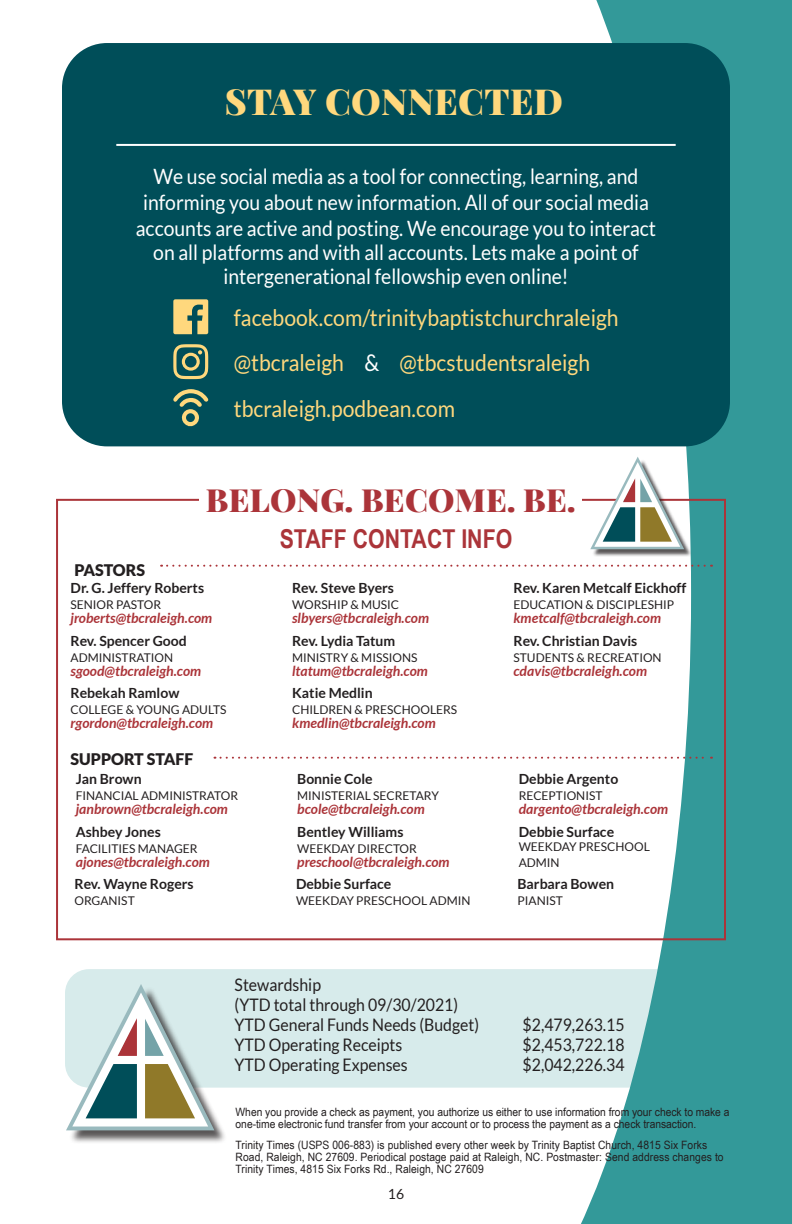
<style>
.page{position:relative;width:792px;height:1224px;background:#fff}
.page>*{position:absolute;margin:0;border:0;box-sizing:border-box;transform-origin:0 0}
.t1{font:900 36px "Playfair Display";letter-spacing:.01em;color:#ffd87d}
.t2{font:900 32px "Playfair Display";letter-spacing:.01em;color:#ab3439}
.t3{font:700 26px "Arial Narrow";color:#ab3439}
.Group_Fitness_Title{font:23px "Lato";color:#ffd87d;scale:.92 1}
.Group_Fitness_Title-2{font:21.2px/26.4px "Lato";color:#fff;text-align:center;scale:.92 1}
.Lato_Column_Txt{font:17.2px/20px "Lato";color:#231f20;scale:.92 1}
.t4{font:900 16px "Lato";color:#231f20}
.t5{font:italic 700 14px "Lato";color:#ab3439}
.t6{font:700 14px "Lato";color:#231f20}
.t7{font:14px "Lato";color:#231f20}
.t8{font:12px "Lato";color:#231f20}
.t9{font:11.4px/12px "Arial Narrow";letter-spacing:.005em;color:#231f20;scale:1.1 1}
.s1{color:#fff}
</style>
<div class="page">
<svg style="left:578px;top:0;width:214px;height:1224px;fill:#399"></svg>
<svg style="left:65px;top:969px;width:694px;height:119px;background:#b5dada"></svg>
<div style="left:68px;top:986px;width:159px;height:158px;background:#231f20;opacity:.75"></div>
<svg style="left:66px;top:984px;width:150px;height:147px"></svg>
<div style="left:62px;top:43px;width:668px;height:403px;background:#004e59;border-radius:45px"></div>
<hr style="left:116px;top:144px;width:560px;height:2px;background:#fff">
<svg style="left:173px;top:344px;width:35px;height:35px"></svg>
<svg style="left:173px;top:389px;width:36px;height:37px"></svg>
<svg style="left:173px;top:299px;width:35px;height:35px"></svg>
<svg style="left:161px;top:565px;width:551px;height:2px"></svg>
<svg style="left:214px;top:757px;width:498px;height:2px"></svg>
<div style="left:199px;top:478px;width:383px;height:34px;background:#fff"></div>
<div style="left:592px;top:459px;width:100px;height:98px;background:#231f20;opacity:.75"></div>
<svg style="left:590px;top:457px;width:95px;height:92px"></svg>
<p class="t1" style="left:225px;top:79px;width:340px">STAY CONNECTED</p>
<p class="Group_Fitness_Title-2" style="left:136px;top:163px;width:567px">We use social media as a tool for connecting, learning, and informing you about new information. All of our social media accounts are active and posting. We encourage you to interact</p>
<p class="Group_Fitness_Title-2" style="left:153px;top:241px;width:529px;line-height:24px">on all platforms and with all accounts. Lets make a point of intergenerational fellowship even online!</p>
<p class="Group_Fitness_Title" style="left:234px;top:305px;width:420px">facebook.com/trinitybaptistchurchraleigh</p>
<p class="Group_Fitness_Title" style="left:234px;top:350px;width:389px">@tbcraleigh <span class="s1">&amp;</span> @tbcstudentsraleigh</p>
<p class="Group_Fitness_Title" style="left:234px;top:396px;width:242px">tbcraleigh.podbean.com</p>
<p class="t2" style="left:206px;top:480px;width:371px">BELONG. BECOME. BE.</p>
<p class="t4" style="left:75px;top:561px;width:72px">PASTORS</p>
<p class="t6" style="left:71px;top:580px;width:135px">Dr. G. Jeffery Roberts</p>
<p class="t8" style="left:71px;top:598px;width:92px">SENIOR PASTOR</p>
<p class="t5" style="left:71px;top:610px;width:143px">jroberts@tbcraleigh.com</p>
<p class="t6" style="left:71px;top:633px;width:118px">Rev. Spencer Good</p>
<p class="t8" style="left:71px;top:651px;width:104px">ADMINISTRATION</p>
<p class="t5" style="left:71px;top:663px;width:132px">sgood@tbcraleigh.com</p>
<p class="t6" style="left:71px;top:685px;width:110px">Rebekah Ramlow</p>
<p class="t8" style="left:71px;top:703px;width:158px">COLLEGE &amp; YOUNG ADULTS</p>
<p class="t5" style="left:71px;top:715px;width:144px">rgordon@tbcraleigh.com</p>
<p class="t4" style="left:71px;top:750px;width:124px">SUPPORT STAFF</p>
<p class="t6" style="left:76px;top:771px;width:67px">Jan Brown</p>
<p class="t8" style="left:76px;top:789px;width:164px">FINANCIAL ADMINISTRATOR</p>
<p class="t5" style="left:76px;top:801px;width:154px">janbrown@tbcraleigh.com</p>
<p class="t6" style="left:76px;top:823px;width:87px">Ashbey Jones</p>
<p class="t8" style="left:76px;top:842px;width:123px">FACILITIES MANAGER</p>
<p class="t5" style="left:76px;top:853px;width:136px">ajones@tbcraleigh.com</p>
<p class="t6" style="left:75px;top:876px;width:121px">Rev. Wayne Rogers</p>
<p class="t8" style="left:75px;top:894px;width:62px">ORGANIST</p>
<p class="t3" style="left:280px;top:519px;width:234px">STAFF CONTACT INFO</p>
<p class="t6" style="left:292px;top:580px;width:104px">Rev. Steve Byers</p>
<p class="t8" style="left:292px;top:598px;width:109px">WORSHIP &amp; MUSIC</p>
<p class="t5" style="left:292px;top:610px;width:139px">slbyers@tbcraleigh.com</p>
<p class="t6" style="left:292px;top:633px;width:105px">Rev. Lydia Tatum</p>
<p class="t8" style="left:292px;top:651px;width:127px">MINISTRY &amp; MISSIONS</p>
<p class="t5" style="left:292px;top:663px;width:137px">ltatum@tbcraleigh.com</p>
<p class="t6" style="left:292px;top:685px;width:82px">Katie Medlin</p>
<p class="t8" style="left:292px;top:703px;width:167px">CHILDREN &amp; PRESCHOOLERS</p>
<p class="t5" style="left:292px;top:715px;width:145px">kmedlin@tbcraleigh.com</p>
<p class="t6" style="left:297px;top:771px;width:77px">Bonnie Cole</p>
<p class="t8" style="left:297px;top:789px;width:143px">MINISTERIAL SECRETARY</p>
<p class="t5" style="left:297px;top:801px;width:129px">bcole@tbcraleigh.com</p>
<p class="t6" style="left:297px;top:823px;width:108px">Bentley Williams</p>
<p class="t8" style="left:297px;top:842px;width:121px">WEEKDAY DIRECTOR</p>
<p class="t5" style="left:297px;top:853px;width:154px">preschool@tbcraleigh.com</p>
<p class="t6" style="left:296px;top:876px;width:97px">Debbie Surface</p>
<p class="t8" style="left:296px;top:894px;width:176px">WEEKDAY PRESCHOOL ADMIN</p>
<p class="t6" style="left:514px;top:580px;width:174px">Rev. Karen Metcalf Eickhoff</p>
<p class="t8" style="left:514px;top:598px;width:162px">EDUCATION &amp; DISCIPLESHIP</p>
<p class="t5" style="left:514px;top:610px;width:149px">kmetcalf@tbcraleigh.com</p>
<p class="t6" style="left:514px;top:633px;width:125px">Rev. Christian Davis</p>
<p class="t8" style="left:514px;top:651px;width:150px">STUDENTS &amp; RECREATION</p>
<p class="t5" style="left:514px;top:663px;width:135px">cdavis@tbcraleigh.com</p>
<p class="t6" style="left:519px;top:771px;width:101px">Debbie Argento</p>
<p class="t8" style="left:519px;top:789px;width:85px">RECEPTIONIST</p>
<p class="t5" style="left:519px;top:801px;width:151px">dargento@tbcraleigh.com</p>
<p class="t6" style="left:519px;top:823px;width:97px">Debbie Surface</p>
<p class="t8" style="left:519px;top:840px;width:133px">WEEKDAY PRESCHOOL</p>
<p class="t8" style="left:519px;top:856px;width:42px">ADMIN</p>
<p class="t6" style="left:518px;top:876px;width:98px">Barbara Bowen</p>
<p class="t8" style="left:518px;top:894px;width:47px">PIANIST</p>
<p class="Lato_Column_Txt" style="left:235px;top:974px;width:96px">Stewardship</p>
<p class="Lato_Column_Txt" style="left:235px;top:994px;width:267px">(YTD total through 09/30/2021)<br>YTD General Funds Needs (Budget)</p>
<p class="Lato_Column_Txt" style="left:523px;top:1014px;width:112px">$2,479,263.15</p>
<p class="Lato_Column_Txt" style="left:235px;top:1034px;width:184px">YTD Operating Receipts</p>
<p class="Lato_Column_Txt" style="left:523px;top:1034px;width:112px">$2,453,722.18</p>
<p class="Lato_Column_Txt" style="left:235px;top:1054px;width:190px">YTD Operating Expenses</p>
<p class="Lato_Column_Txt" style="left:523px;top:1054px;width:112px">$2,042,226.34</p>
<p class="t9" style="left:236px;top:1106px;width:451px">When you provide a check as payment, you authorize us either to use information from your check to make a one-time electronic fund transfer from your account or to process the payment as a check transaction.</p>
<p class="t9" style="left:236px;top:1139px;width:445px">Trinity Times (USPS 006-883) is published every other week by Trinity Baptist Church, 4815 Six Forks<br>Road, Raleigh, NC 27609. Periodical postage paid at Raleigh, NC. Postmaster: Send address changes to<br>Trinity Times, 4815 Six Forks Rd., Raleigh, NC 27609</p>
<p class="t7" style="left:388px;top:1186px;width:18px">16</p>
</div>
